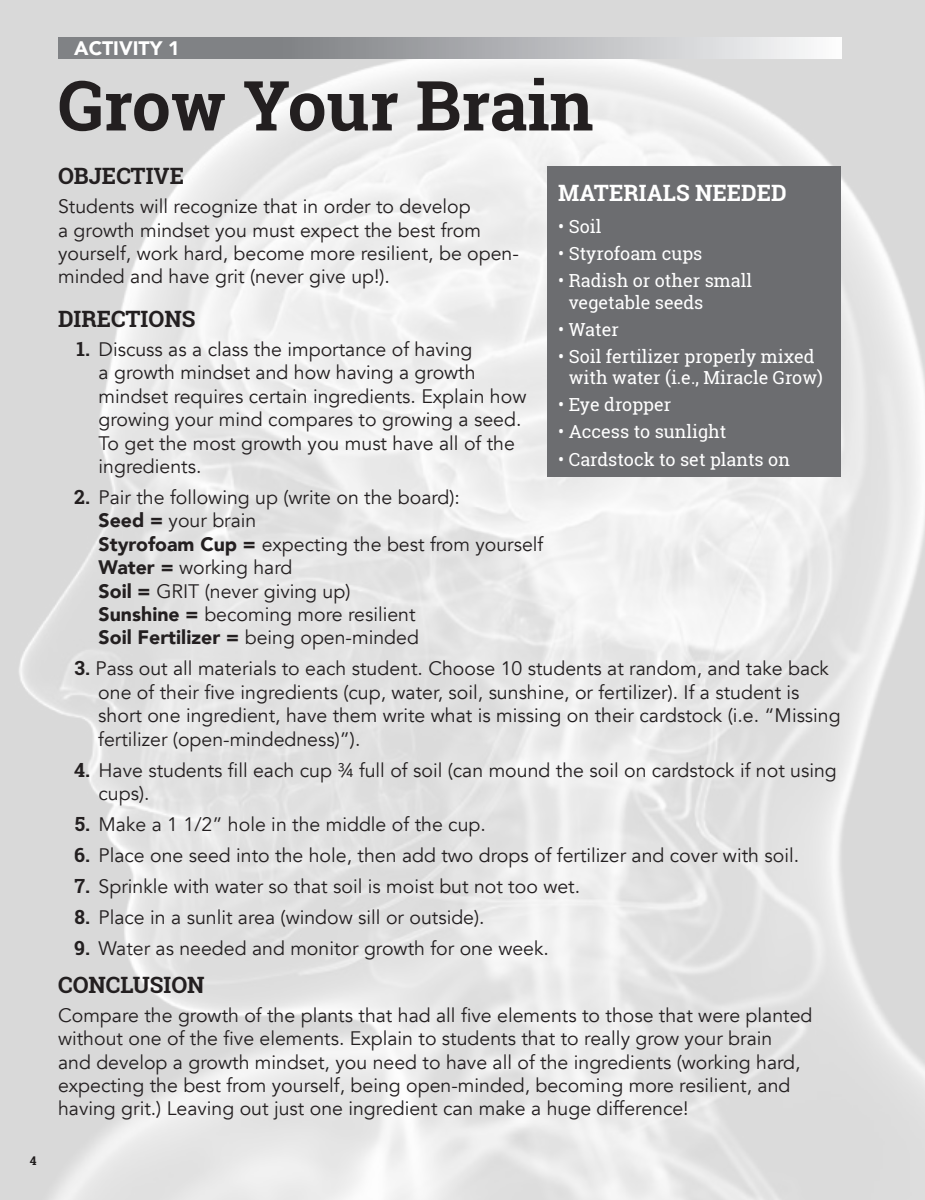
<style>
.page{position:relative;width:925px;height:1200px;background:#fff}
.page>*{position:absolute;margin:0;border:0;box-sizing:border-box;transform-origin:0 0}
.Headline-D_Word{font:700 69px "Roboto Slab";color:#231f20}
.Directions{font:700 22.5px "Roboto Slab";color:#231f20}
.Directions-2{font:700 22.5px "Roboto Slab";color:#fff}
.copy{font:19.5px/23.4px "Avenir";color:#231f20}
.Headline-D_Word-2{font:19.5px/23.4px "Avenir";color:#231f20}
.Headline-D_Word-3{font:900 19.5px "Avenir";color:#fff}
.t1{font:18px/21.6px "Roboto Slab";color:#fff}
.t2{font:700 12px "Roboto Slab";color:#231f20}
.s1{font-family:"Roboto Slab";font-weight:700}
.s2{font-weight:900}
</style>
<div class="page">
<div style="left:547px;top:166px;width:294px;height:310px;background:#6c6d70"></div>
<svg style="left:58px;top:38px;width:774px;height:20px;background:#aaabae"></svg>
<svg style="left:0;top:0;width:5px;height:5px"></svg>
<svg style="left:921px;top:0;width:4px;height:5px"></svg>
<p class="t2" style="left:30px;top:1152px;width:8px">4</p>
<p class="Headline-D_Word-3" style="left:74px;top:31px;width:107px">ACTIVITY 1</p>
<p class="Headline-D_Word" style="left:58px;top:58px;width:537px">Grow Your Brain</p>
<p class="Directions" style="left:58px;top:161px;width:127px">OBJECTIVE</p>
<p class="Headline-D_Word-2" style="left:58px;top:195px;width:462px">Students will recognize that in order to develop<br>a growth mindset you must expect the best from yourself, work hard, become more resilient, be open&shy;minded and have grit (never give up!).</p>
<p class="Directions-2" style="left:558px;top:177px;width:230px">MATERIALS NEEDED</p>
<p class="t1" style="left:558px;top:215px;width:45px">• Soil</p>
<p class="t1" style="left:558px;top:242px;width:146px">• Styrofoam cups</p>
<p class="t1" style="left:569px;top:269px;width:185px;text-indent:-11px">• Radish or other small vegetable seeds</p>
<p class="t1" style="left:558px;top:318px;width:62px">• Water</p>
<p class="t1" style="left:558px;top:345px;width:266px;text-align:center">• Soil fertilizer properly mixed with water (i.e., Miracle Grow)</p>
<p class="t1" style="left:558px;top:394px;width:115px">• Eye dropper</p>
<p class="t1" style="left:558px;top:421px;width:170px">• Access to sunlight</p>
<p class="t1" style="left:558px;top:448px;width:233px">• Cardstock to set plants on</p>
<p class="Directions" style="left:58px;top:303px;width:139px">DIRECTIONS</p>
<p class="copy" style="left:99px;top:338px;width:429px;text-indent:-22px"><span class="s1">1.</span> Discuss as a class the importance of having<br>a growth mindset and how having a growth mindset requires certain ingredients. Explain how growing your mind compares to growing a seed.<br>To get the most growth you must have all of the ingredients.</p>
<p class="copy" style="left:74px;top:486px;width:387px"><span class="s1">2.</span> Pair the following up (write on the board):</p>
<p class="copy" style="left:99px;top:509px;width:159px"><span class="s2">Seed =</span> your brain</p>
<p class="copy" style="left:99px;top:532px;width:446px"><span class="s2">Styrofoam Cup =</span> expecting the best from yourself</p>
<p class="copy" style="left:99px;top:556px;width:195px"><span class="s2">Water =</span> working hard</p>
<p class="copy" style="left:99px;top:579px;width:253px"><span class="s2">Soil =</span> GRIT (never giving up)</p>
<p class="copy" style="left:99px;top:603px;width:319px"><span class="s2">Sunshine =</span> becoming more resilient</p>
<p class="copy" style="left:99px;top:626px;width:322px"><span class="s2">Soil Fertilizer =</span> being open-minded</p>
<p class="copy" style="left:98px;top:657px;width:744px;text-indent:-24px"><span class="s1">3.</span> Pass out all materials to each student. Choose 10 students at random, and take back one of their five ingredients (cup, water, soil, sunshine, or fertilizer). If a student is short one ingredient, have them write what is missing on their cardstock (i.e. “Missing fertilizer (open-mindedness)”).</p>
<p class="copy" style="left:99px;top:758px;width:740px;text-indent:-24px"><span class="s1">4.</span> Have students fill each cup ¾ full of soil (can mound the soil on cardstock if not using cups).</p>
<p class="copy" style="left:75px;top:812px;width:413px"><span class="s1">5.</span> Make a 1 1/2” hole in the middle of the cup.</p>
<p class="copy" style="left:74px;top:843px;width:726px"><span class="s1">6.</span> Place one seed into the hole, then add two drops of fertilizer and cover with soil.</p>
<p class="copy" style="left:75px;top:874px;width:507px"><span class="s1">7.</span> Sprinkle with water so that soil is moist but not too wet.</p>
<p class="copy" style="left:74px;top:905px;width:412px"><span class="s1">8.</span> Place in a sunlit area (window sill or outside).</p>
<p class="copy" style="left:74px;top:936px;width:476px"><span class="s1">9.</span> Water as needed and monitor growth for one week.</p>
<p class="Directions" style="left:58px;top:969px;width:148px">CONCLUSION</p>
<p class="copy" style="left:58px;top:1003px;width:756px">Compare the growth of the plants that had all five elements to those that were planted without one of the five elements. Explain to students that to really grow your brain<br>and develop a growth mindset, you need to have all of the ingredients (working hard, expecting the best from yourself, being open-minded, becoming more resilient, and having grit.) Leaving out just one ingredient can make a huge difference!</p>
</div>
